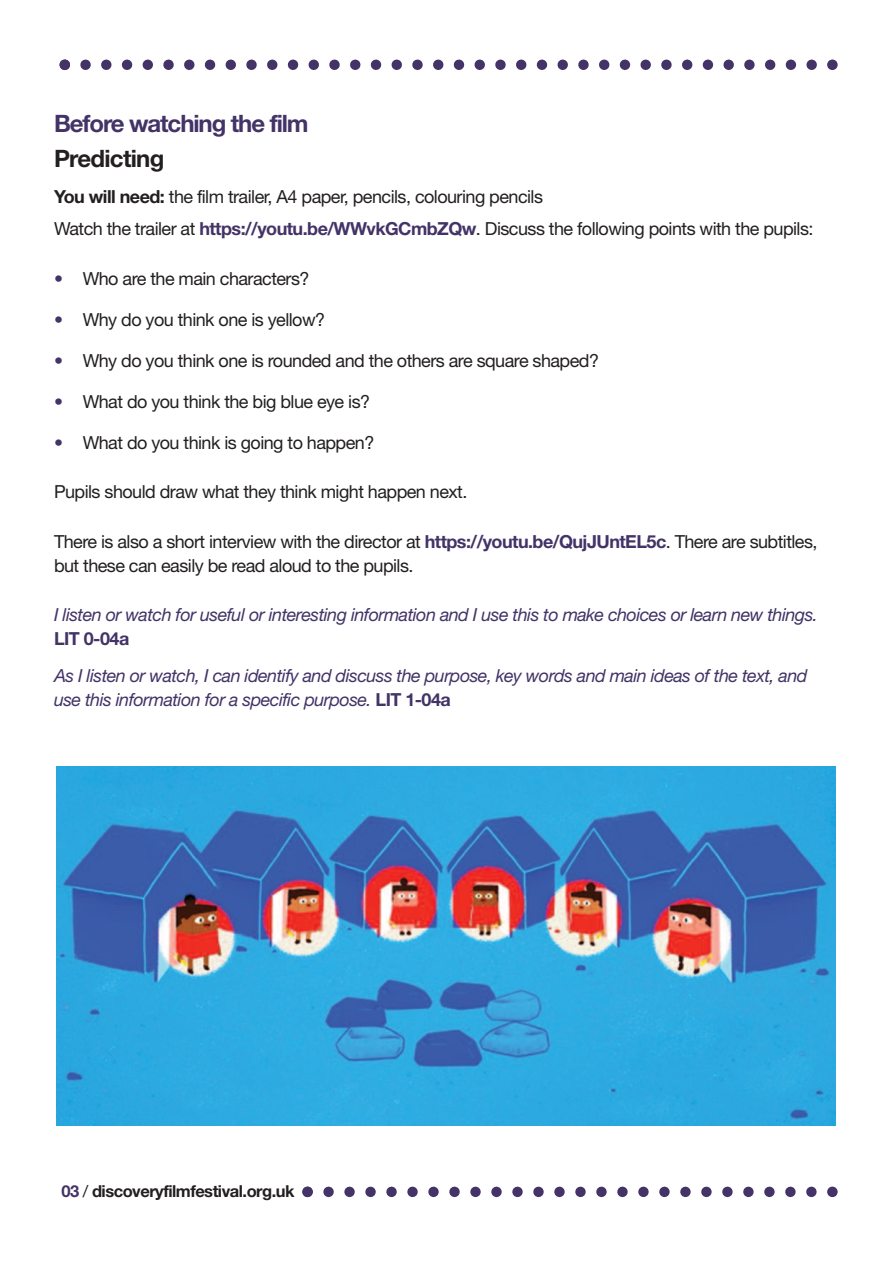
<style>
.page{position:relative;width:893px;height:1263px;background:#fff}
.page>*{position:absolute;margin:0;border:0;box-sizing:border-box;transform-origin:0 0}
.t1{font:700 24px "Helvetica Neue";letter-spacing:-.045em;color:#433367}
.t2{font:700 24px "Helvetica Neue";letter-spacing:-.03em;color:#231f20}
.t3{font:18px/32.5px "Helvetica Neue";letter-spacing:-.03em;color:#231f20}
.t4{font:italic 18px/24px "Helvetica Neue";letter-spacing:-.03em;color:#433367}
.t5{font:700 18px "Helvetica Neue";letter-spacing:-.03em;color:#433367}
.t6{font:700 16.5px "Helvetica Neue";letter-spacing:-.03em;color:#231f20}
.s1{font-weight:700}
.s2{font-weight:700;color:#433367}
.s3{color:#433367}
.s4{font-weight:700;font-style:normal}
.s5{font-weight:400}
</style>
<div class="page">
<svg style="left:60px;top:60px;width:778px;height:10px"></svg>
<svg style="left:302px;top:1186px;width:536px;height:11px"></svg>
<img style="left:56px;top:767px;width:779px;height:358px">
<h1 class="t1" style="left:54px;top:115px;width:256px">Before watching the film</h1>
<h1 class="t2" style="left:54px;top:150px;width:112px">Predicting</h1>
<p class="t3" style="left:54px;top:182px;width:761px"><span class="s1">You will need:</span> the film trailer, A4 paper, pencils, colouring pencils<br>Watch the trailer at <span class="s2">https://youtu.be/WWvkGCmbZQw</span>. Discuss the following points with the pupils:</p>
<p class="t3" style="left:54px;top:264px;width:257px"><span class="s3">•</span> Who are the main characters?</p>
<p class="t3" style="left:54px;top:305px;width:273px"><span class="s3">•</span> Why do you think one is yellow?</p>
<p class="t3" style="left:54px;top:346px;width:547px"><span class="s3">•</span> Why do you think one is rounded and the others are square shaped?</p>
<p class="t3" style="left:54px;top:387px;width:318px"><span class="s3">•</span> What do you think the big blue eye is?</p>
<p class="t3" style="left:54px;top:428px;width:322px"><span class="s3">•</span> What do you think is going to happen?</p>
<p class="t3" style="left:54px;top:477px;width:415px">Pupils should draw what they think might happen next.</p>
<p class="t3" style="left:54px;top:531px;width:765px;line-height:24px">There is also a short interview with the director at <span class="s2">https://youtu.be/QujJUntEL5c</span>. There are subtitles, but these can easily be read aloud to the pupils.</p>
<p class="t4" style="left:54px;top:605px;width:765px">I listen or watch for useful or interesting information and I use this to make choices or learn new things.</p>
<p class="t5" style="left:54px;top:632px;width:77px">LIT 0-04a</p>
<p class="t4" style="left:54px;top:665px;width:755px">As I listen or watch, I can identify and discuss the purpose, key words and main ideas of the text, and use this information for a specific purpose. <span class="s4">LIT 1-04a</span></p>
<p class="t6" style="left:61px;top:1185px;width:235px"><span class="s3">03</span> <span class="s5">/</span> discoveryfilmfestival.org.uk</p>
</div>
